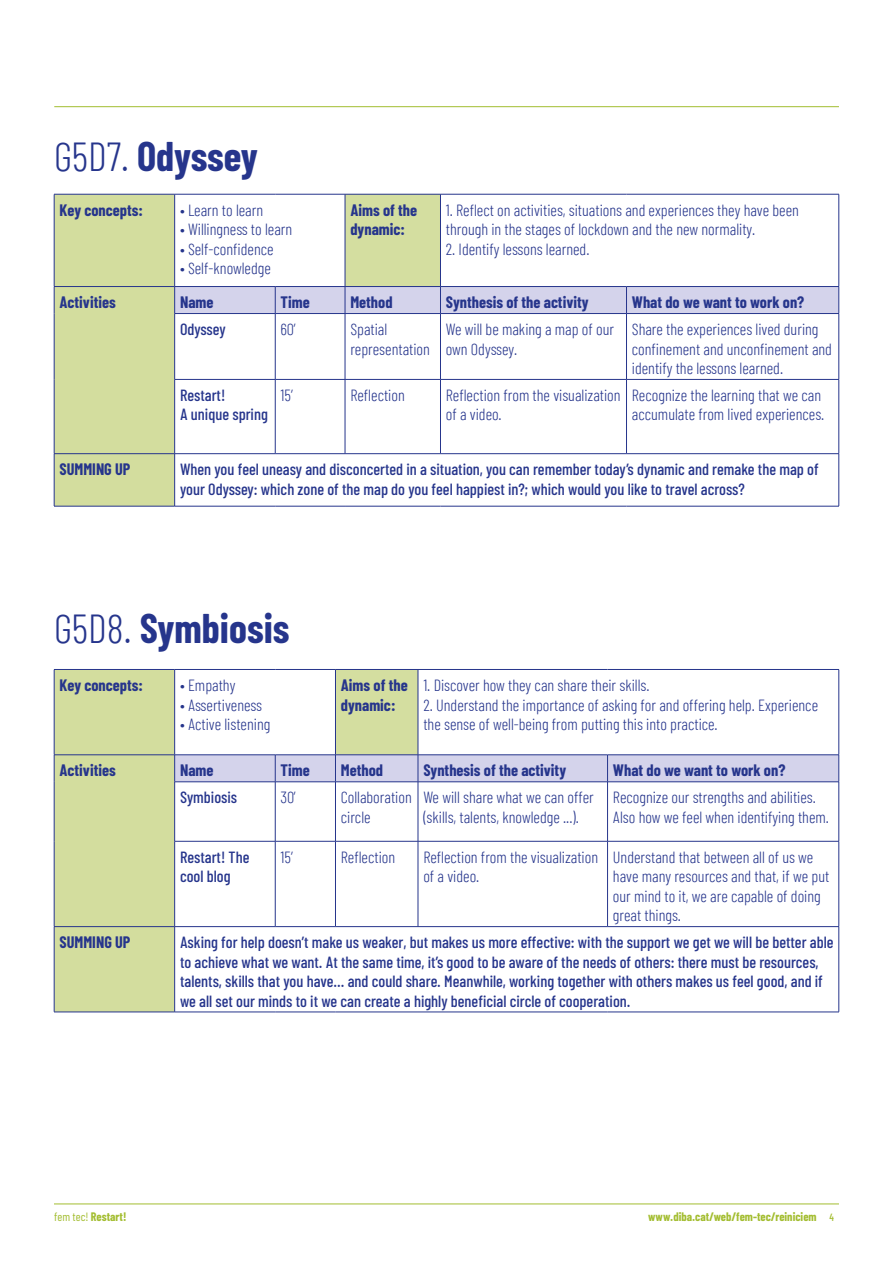
<style>
.page{position:relative;width:893px;height:1263px;background:#fff}
.page>*{position:absolute;margin:0;border:0;box-sizing:border-box;transform-origin:0 0}
.t1{font:700 40.5px "Barlow Condensed";color:#26358c}
.t2{font:300 16.2px/19.5px "Barlow Condensed";color:#26358c}
.t3{font:500 16.2px/19.5px "Barlow Condensed";color:#26358c}
.t4{font:700 16.2px/19.5px "Barlow Condensed";color:#26358c}
.t5{font:700 12px "Barlow Condensed";color:#a3bd30}
.s1{font-weight:300}
.s2{font-weight:400}
.s3{font-weight:500;font-size:10.5px}
</style>
<div class="page">
<hr style="left:54px;top:1203px;width:785px;height:1px;background:#a3bd30">
<hr style="left:54px;top:106px;width:785px;height:1px;background:#a3bd30">
<hr style="left:175px;top:506px;width:100px;height:1px;background:#26358c">
<hr style="left:275px;top:506px;width:70px;height:1px;background:#26358c">
<hr style="left:345px;top:506px;width:95px;height:1px;background:#26358c">
<hr style="left:440px;top:506px;width:186px;height:1px;background:#26358c">
<hr style="left:626px;top:506px;width:213px;height:1px;background:#26358c">
<svg style="left:54px;top:194px;width:785px;height:312px"></svg>
<hr style="left:54px;top:314px;width:1px;height:65px;background:#26358c">
<hr style="left:174px;top:314px;width:1px;height:65px;background:#26358c">
<hr style="left:54px;top:379px;width:1px;height:74px;background:#26358c">
<hr style="left:174px;top:380px;width:1px;height:73px;background:#26358c">
<hr style="left:54px;top:453px;width:121px;height:1px;background:#26358c">
<hr style="left:54px;top:454px;width:1px;height:52px;background:#26358c">
<hr style="left:174px;top:454px;width:1px;height:52px;background:#26358c">
<hr style="left:54px;top:506px;width:121px;height:1px;background:#26358c">
<hr style="left:175px;top:1012px;width:100px;height:1px;background:#26358c">
<hr style="left:275px;top:1012px;width:60px;height:1px;background:#26358c">
<hr style="left:335px;top:1012px;width:83px;height:1px;background:#26358c">
<hr style="left:418px;top:1012px;width:189px;height:1px;background:#26358c">
<hr style="left:608px;top:1012px;width:231px;height:1px;background:#26358c">
<svg style="left:54px;top:669px;width:785px;height:343px"></svg>
<hr style="left:54px;top:782px;width:1px;height:59px;background:#26358c">
<hr style="left:174px;top:782px;width:1px;height:59px;background:#26358c">
<hr style="left:54px;top:841px;width:1px;height:85px;background:#26358c">
<hr style="left:174px;top:841px;width:1px;height:85px;background:#26358c">
<hr style="left:54px;top:926px;width:121px;height:1px;background:#26358c">
<hr style="left:54px;top:927px;width:1px;height:85px;background:#26358c">
<hr style="left:174px;top:927px;width:1px;height:85px;background:#26358c">
<hr style="left:54px;top:1012px;width:121px;height:1px;background:#26358c">
<h1 class="t1" style="left:54px;top:132px;width:205px"><span class="s1">G5D7.</span> Odyssey</h1>
<p class="t4" style="left:60px;top:200px;width:85px">Key concepts:</p>
<p class="t2" style="left:180px;top:201px;width:85px">• Learn to learn</p>
<p class="t2" style="left:180px;top:221px;width:114px">• Willingness to learn</p>
<p class="t2" style="left:180px;top:240px;width:95px">• Self-confidence</p>
<p class="t2" style="left:180px;top:260px;width:92px">• Self-knowledge</p>
<p class="t4" style="left:350px;top:200px;width:68px">Aims of the dynamic:</p>
<p class="t2" style="left:446px;top:201px;width:355px">1. Reflect on activities, situations and experiences they have been through in the stages of lockdown and the new normality.</p>
<p class="t2" style="left:446px;top:240px;width:145px">2. Identify lessons learned.</p>
<p class="t4" style="left:60px;top:292px;width:58px">Activities</p>
<p class="t4" style="left:180px;top:292px;width:35px">Name</p>
<p class="t4" style="left:281px;top:292px;width:31px">Time</p>
<p class="t4" style="left:350px;top:292px;width:44px">Method</p>
<p class="t4" style="left:446px;top:292px;width:144px">Synthesis of the activity</p>
<p class="t4" style="left:632px;top:292px;width:174px">What do we want to work on?</p>
<p class="t3" style="left:180px;top:319px;width:47px">Odyssey</p>
<p class="t2" style="left:281px;top:321px;width:16px">60’</p>
<p class="t2" style="left:350px;top:321px;width:81px">Spatial representation</p>
<p class="t2" style="left:446px;top:321px;width:170px">We will be making a map of our own Odyssey.</p>
<p class="t2" style="left:632px;top:321px;width:202px">Share the experiences lived during confinement and unconfinement and identify the lessons learned.</p>
<p class="t3" style="left:180px;top:385px;width:89px">Restart!<br>A unique spring</p>
<p class="t2" style="left:281px;top:386px;width:14px">15’</p>
<p class="t2" style="left:350px;top:386px;width:56px">Reflection</p>
<p class="t2" style="left:446px;top:386px;width:176px">Reflection from the visualization of a video.</p>
<p class="t2" style="left:632px;top:386px;width:194px">Recognize the learning that we can accumulate from lived experiences.</p>
<p class="t4" style="left:60px;top:459px;width:72px">SUMMING UP</p>
<p class="t3" style="left:180px;top:459px;width:640px">When you feel uneasy and disconcerted in a situation, you can remember today’s dynamic and remake the map of your Odyssey: which zone of the map do you feel happiest in?; which would you like to travel across?</p>
<h1 class="t1" style="left:54px;top:604px;width:237px"><span class="s1">G5D8.</span> Symbiosis</h1>
<p class="t4" style="left:60px;top:675px;width:85px">Key concepts:</p>
<p class="t2" style="left:180px;top:676px;width:57px">• Empathy</p>
<p class="t2" style="left:180px;top:696px;width:83px">• Assertiveness</p>
<p class="t2" style="left:180px;top:715px;width:92px">• Active listening</p>
<p class="t4" style="left:341px;top:675px;width:68px">Aims of the dynamic:</p>
<p class="t2" style="left:423px;top:676px;width:228px">1. Discover how they can share their skills.</p>
<p class="t2" style="left:423px;top:696px;width:396px">2. Understand the importance of asking for and offering help. Experience the sense of well-being from putting this into practice.</p>
<p class="t4" style="left:60px;top:760px;width:58px">Activities</p>
<p class="t4" style="left:180px;top:760px;width:35px">Name</p>
<p class="t4" style="left:281px;top:760px;width:31px">Time</p>
<p class="t4" style="left:341px;top:760px;width:44px">Method</p>
<p class="t4" style="left:423px;top:760px;width:144px">Synthesis of the activity</p>
<p class="t4" style="left:613px;top:760px;width:174px">What do we want to work on?</p>
<p class="t3" style="left:180px;top:787px;width:59px">Symbiosis</p>
<p class="t2" style="left:281px;top:789px;width:17px">30’</p>
<p class="t2" style="left:341px;top:789px;width:72px">Collaboration circle</p>
<p class="t2" style="left:423px;top:789px;width:172px">We will share what we can offer (skills, talents, knowledge ...).</p>
<p class="t2" style="left:613px;top:789px;width:218px">Recognize our strengths and abilities.<br>Also how we feel when identifying them.</p>
<p class="t3" style="left:180px;top:847px;width:71px">Restart! The cool blog</p>
<p class="t2" style="left:281px;top:848px;width:14px">15’</p>
<p class="t2" style="left:341px;top:848px;width:56px">Reflection</p>
<p class="t2" style="left:423px;top:848px;width:176px">Reflection from the visualization of a video.</p>
<p class="t2" style="left:613px;top:848px;width:218px">Understand that between all of us we have many resources and that, if we put our mind to it, we are capable of doing great things.</p>
<p class="t4" style="left:60px;top:932px;width:72px">SUMMING UP</p>
<p class="t3" style="left:180px;top:932px;width:655px">Asking for help doesn’t make us weaker, but makes us more effective: with the support we get we will be better able to achieve what we want. At the same time, it’s good to be aware of the needs of others: there must be resources, talents, skills that you have… and could share. Meanwhile, working together with others makes us feel good, and if we all set our minds to it we can create a highly beneficial circle of cooperation.</p>
<p class="t5" style="left:54px;top:1209px;width:74px"><span class="s2">fem tec!</span> Restart!</p>
<p class="t5" style="left:648px;top:1209px;width:187px">www.diba.cat/web/fem-tec/reiniciem <span class="s3">4</span></p>
</div>
